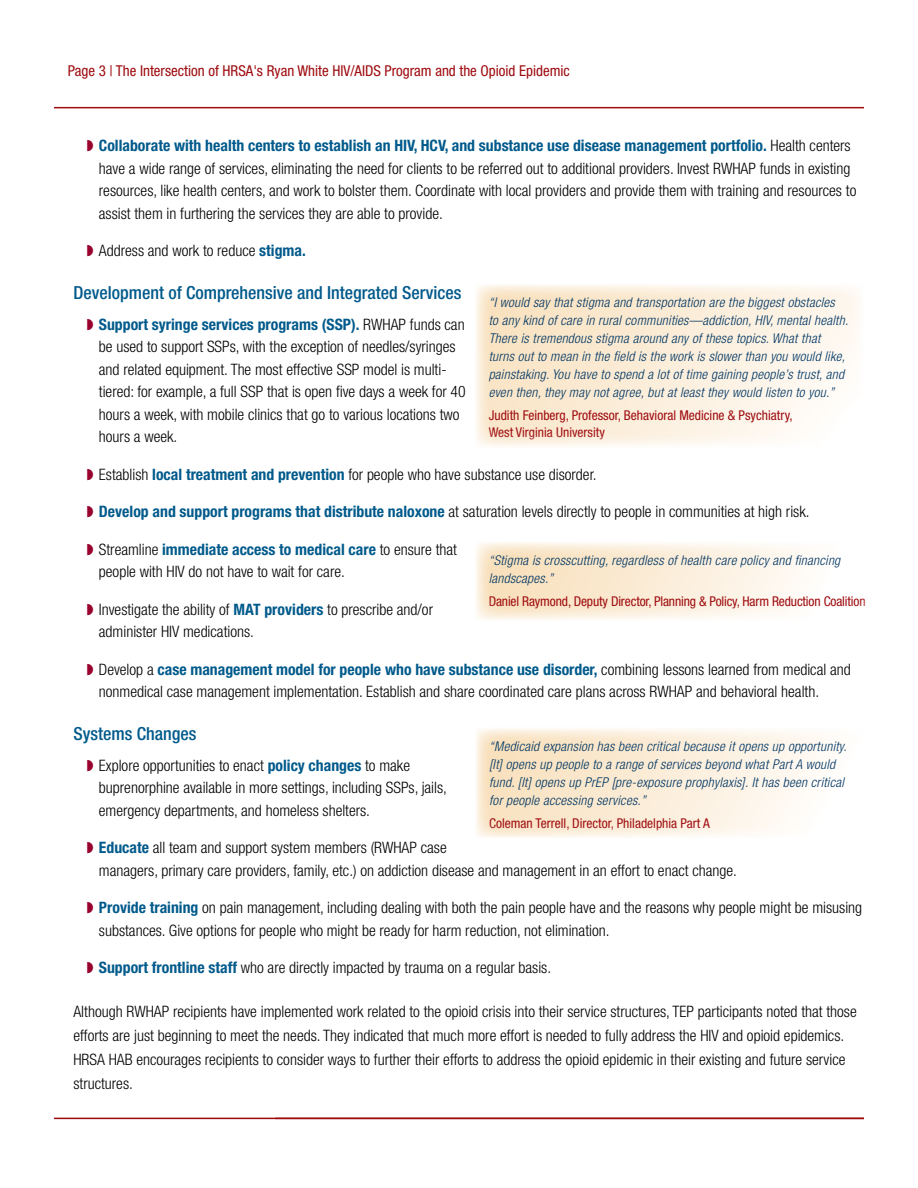
<style>
.page{position:relative;width:918px;height:1188px;background:#fff}
.page>*{position:absolute;margin:0;border:0;box-sizing:border-box;transform-origin:0 0}
.t1{font:500 condensed 18px "Helvetica Neue LT Std";color:#005a8b}
.t2{font:300 condensed 15.75px/22.5px "Helvetica Neue LT Std";color:#000}
.t3{font:condensed 15px "Helvetica Neue LT Std";color:#9e0b0f}
.t4{font:italic 300 condensed 13.5px/18px "Helvetica Neue LT Std";letter-spacing:.02em;color:#003663}
.t5{font:condensed 13.5px/16.2px "Helvetica Neue LT Std";color:#9e0b0f}
.s1{color:#98002e}
.s2{font-weight:700;color:#005a8b}
</style>
<div class="page">
<hr style="left:54px;top:107px;width:810px;height:1px;background:#9e0b0f">
<svg style="left:476px;top:284px;width:382px;height:162px"></svg>
<svg style="left:476px;top:542px;width:332px;height:78px"></svg>
<svg style="left:476px;top:728px;width:353px;height:110px"></svg>
<hr style="left:54px;top:1118px;width:810px;height:1px;background:#9e0b0f">
<p class="t3" style="left:68px;top:62px;width:504px">Page 3 | The Intersection of HRSA's Ryan White HIV/AIDS Program and the Opioid Epidemic</p>
<p class="t2" style="left:99px;top:134px;width:759px;text-indent:-12px"><span class="s1">◗</span> <span class="s2">Collaborate with health centers to establish an HIV, HCV, and substance use disease management portfolio.</span> Health centers have a wide range of services, eliminating the need for clients to be referred out to additional providers. Invest RWHAP funds in existing resources, like health centers, and work to bolster them. Coordinate with local providers and provide them with training and resources to assist them in furthering the services they are able to provide.</p>
<p class="t2" style="left:87px;top:239px;width:220px"><span class="s1">◗</span> Address and work to reduce <span class="s2">stigma.</span></p>
<p class="t1" style="left:73px;top:282px;width:390px">Development of Comprehensive and Integrated Services</p>
<p class="t2" style="left:99px;top:313px;width:368px;text-indent:-12px"><span class="s1">◗</span> <span class="s2">Support syringe services programs (SSP).</span> RWHAP funds can be used to support SSPs, with the exception of needles/syringes and related equipment. The most effective SSP model is multi&shy;tiered: for example, a full SSP that is open five days a week for 40 hours a week, with mobile clinics that go to various locations two hours a week.</p>
<p class="t2" style="left:87px;top:463px;width:511px"><span class="s1">◗</span> Establish <span class="s2">local treatment and prevention</span> for people who have substance use disorder.</p>
<p class="t2" style="left:87px;top:500px;width:724px"><span class="s1">◗</span> <span class="s2">Develop and support programs that distribute naloxone</span> at saturation levels directly to people in communities at high risk.</p>
<p class="t2" style="left:99px;top:538px;width:360px;text-indent:-12px"><span class="s1">◗</span> Streamline <span class="s2">immediate access to medical care</span> to ensure that people with HIV do not have to wait for care.</p>
<p class="t2" style="left:99px;top:598px;width:336px;text-indent:-12px"><span class="s1">◗</span> Investigate the ability of <span class="s2">MAT providers</span> to prescribe and/or administer HIV medications.</p>
<p class="t2" style="left:99px;top:658px;width:753px;text-indent:-12px"><span class="s1">◗</span> Develop a <span class="s2">case management model for people who have substance use disorder,</span> combining lessons learned from medical and nonmedical case management implementation. Establish and share coordinated care plans across RWHAP and behavioral health.</p>
<p class="t4" style="left:489px;top:294px;width:361px">“I would say that stigma and transportation are the biggest obstacles<br>to any kind of care in rural communities—addiction, HIV, mental health.<br>There is tremendous stigma around any of these topics. What that turns out to mean in the field is the work is slower than you would like, painstaking. You have to spend a lot of time gaining people’s trust, and even then, they may not agree, but at least they would listen to you.”</p>
<p class="t5" style="left:489px;top:407px;width:305px">Judith Feinberg, Professor, Behavioral Medicine &amp; Psychiatry,<br>West Virginia University</p>
<p class="t4" style="left:489px;top:551px;width:353px">“Stigma is crosscutting, regardless of health care policy and financing landscapes.”</p>
<p class="t5" style="left:489px;top:593px;width:378px">Daniel Raymond, Deputy Director, Planning &amp; Policy, Harm Reduction Coalition</p>
<p class="t1" style="left:73px;top:723px;width:124px">Systems Changes</p>
<p class="t2" style="left:99px;top:754px;width:350px;text-indent:-12px"><span class="s1">◗</span> Explore opportunities to enact <span class="s2">policy changes</span> to make buprenorphine available in more settings, including SSPs, jails, emergency departments, and homeless shelters.</p>
<p class="t2" style="left:99px;top:836px;width:640px;text-indent:-12px"><span class="s1">◗</span> <span class="s2">Educate</span> all team and support system members (RWHAP case<br>managers, primary care providers, family, etc.) on addiction disease and management in an effort to enact change.</p>
<p class="t2" style="left:99px;top:896px;width:765px;text-indent:-12px"><span class="s1">◗</span> <span class="s2">Provide training</span> on pain management, including dealing with both the pain people have and the reasons why people might be misusing substances. Give options for people who might be ready for harm reduction, not elimination.</p>
<p class="t2" style="left:87px;top:956px;width:466px"><span class="s1">◗</span> <span class="s2">Support frontline staff</span> who are directly impacted by trauma on a regular basis.</p>
<p class="t4" style="left:489px;top:737px;width:359px">“Medicaid expansion has been critical because it opens up opportunity. [It] opens up people to a range of services beyond what Part A would fund. [It] opens up PrEP [pre-exposure prophylaxis]. It has been critical for people accessing services.”</p>
<p class="t5" style="left:489px;top:815px;width:222px">Coleman Terrell, Director, Philadelphia Part A</p>
<p class="t2" style="left:73px;top:1000px;width:785px;line-height:24px">Although RWHAP recipients have implemented work related to the opioid crisis into their service structures, TEP participants noted that those efforts are just beginning to meet the needs. They indicated that much more effort is needed to fully address the HIV and opioid epidemics.<br>HRSA HAB encourages recipients to consider ways to further their efforts to address the opioid epidemic in their existing and future service structures.</p>
</div>
